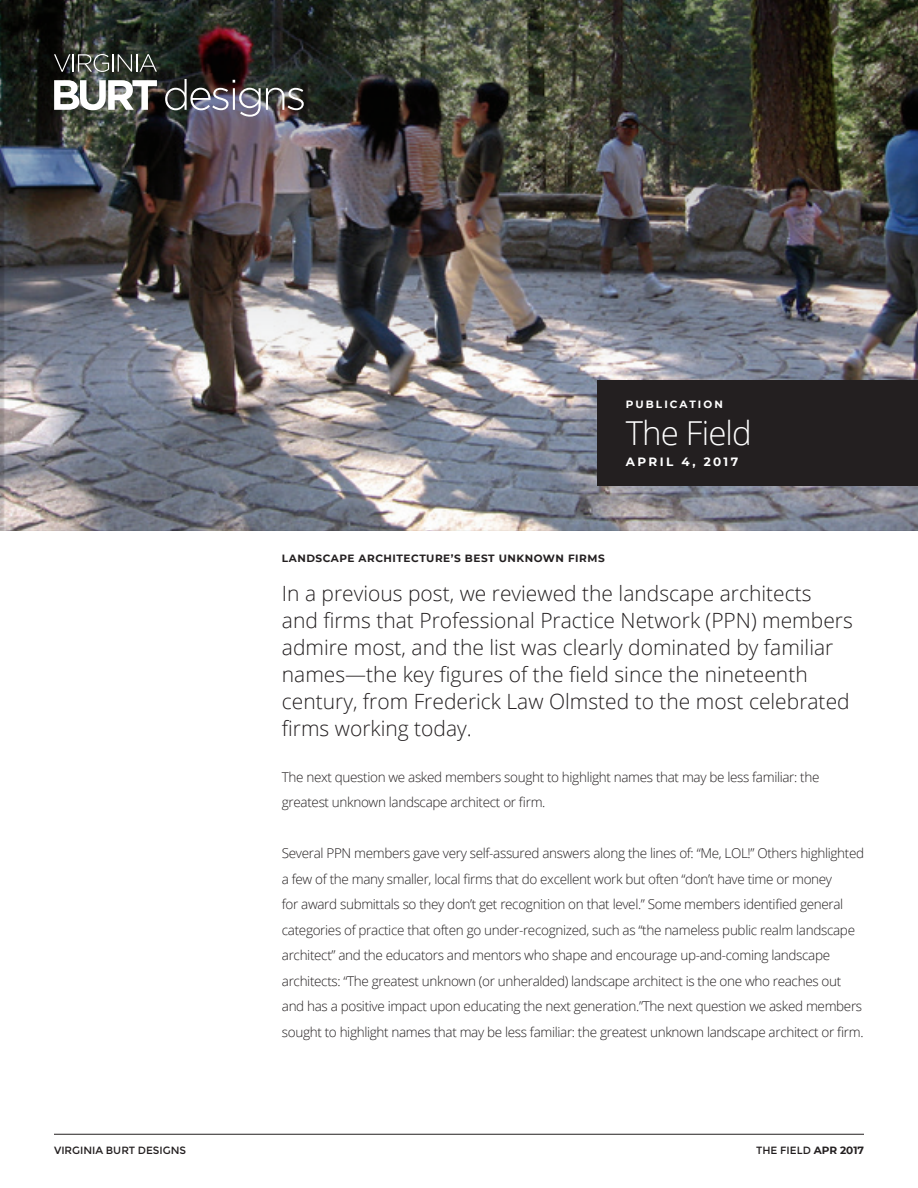
<style>
.page{position:relative;width:918px;height:1188px;background:#fff}
.page>*{position:absolute;margin:0;border:0;box-sizing:border-box;transform-origin:0 0}
.t1{font:300 33px "Open Sans";letter-spacing:-.025em;color:#fff}
.t2{font:300 21px/27px "Open Sans";color:#231f20}
.t3{font:300 13.5px/25.5px "Open Sans";letter-spacing:-.025em;color:#231f20}
.t4{font:700 12px "Montserrat";letter-spacing:.2em;color:#fff}
.t5{font:700 10.5px "Montserrat";letter-spacing:.05em;color:#231f20}
.t6{font:10.5px "Montserrat";color:#231f20}
.t7{font:700 10.5px "Montserrat";letter-spacing:.2em;color:#fff}
.s1{font-weight:700}
</style>
<div class="page">
<hr style="left:54px;top:1134px;width:810px;height:1px;background:#231f20">
<img style="left:0;top:0;width:918px;height:530px">
<div style="left:597px;top:380px;width:321px;height:106px;background:#231f20"></div>
<svg style="left:54px;top:54px;width:103px;height:18px;background:#585c56"></svg>
<svg style="left:54px;top:80px;width:103px;height:30px"></svg>
<img style="left:165px;top:79px;width:139px;height:38px">
<p class="t7" style="left:626px;top:397px;width:99px">PUBLICATION</p>
<h1 class="t1" style="left:626px;top:410px;width:128px">The Field</h1>
<p class="t4" style="left:626px;top:453px;width:114px">APRIL 4, 2017</p>
<p class="t5" style="left:282px;top:551px;width:324px">LANDSCAPE ARCHITECTURE’S BEST UNKNOWN FIRMS</p>
<p class="t2" style="left:282px;top:580px;width:572px">In a previous post, we reviewed the landscape architects<br>and firms that Professional Practice Network (PPN) members admire most, and the list was clearly dominated by familiar names—the key figures of the field since the nineteenth century, from Frederick Law Olmsted to the most celebrated firms working today.</p>
<p class="t3" style="left:282px;top:764px;width:539px">The next question we asked members sought to highlight names that may be less familiar: the greatest unknown landscape architect or firm.</p>
<p class="t3" style="left:282px;top:840px;width:584px">Several PPN members gave very self-assured answers along the lines of: “Me, LOL!” Others highlighted a few of the many smaller, local firms that do excellent work but often “don’t have time or money<br>for award submittals so they don’t get recognition on that level.” Some members identified general categories of practice that often go under-recognized, such as “the nameless public realm landscape architect” and the educators and mentors who shape and encourage up-and-coming landscape architects: “The greatest unknown (or unheralded) landscape architect is the one who reaches out and has a positive impact upon educating the next generation.”The next question we asked members sought to highlight names that may be less familiar: the greatest unknown landscape architect or firm.</p>
<p class="t6" style="left:54px;top:1144px;width:134px">VIRGINIA BURT DESIGNS</p>
<p class="t6" style="left:756px;top:1144px;width:109px">THE FIELD <span class="s1">APR 2017</span></p>
</div>
